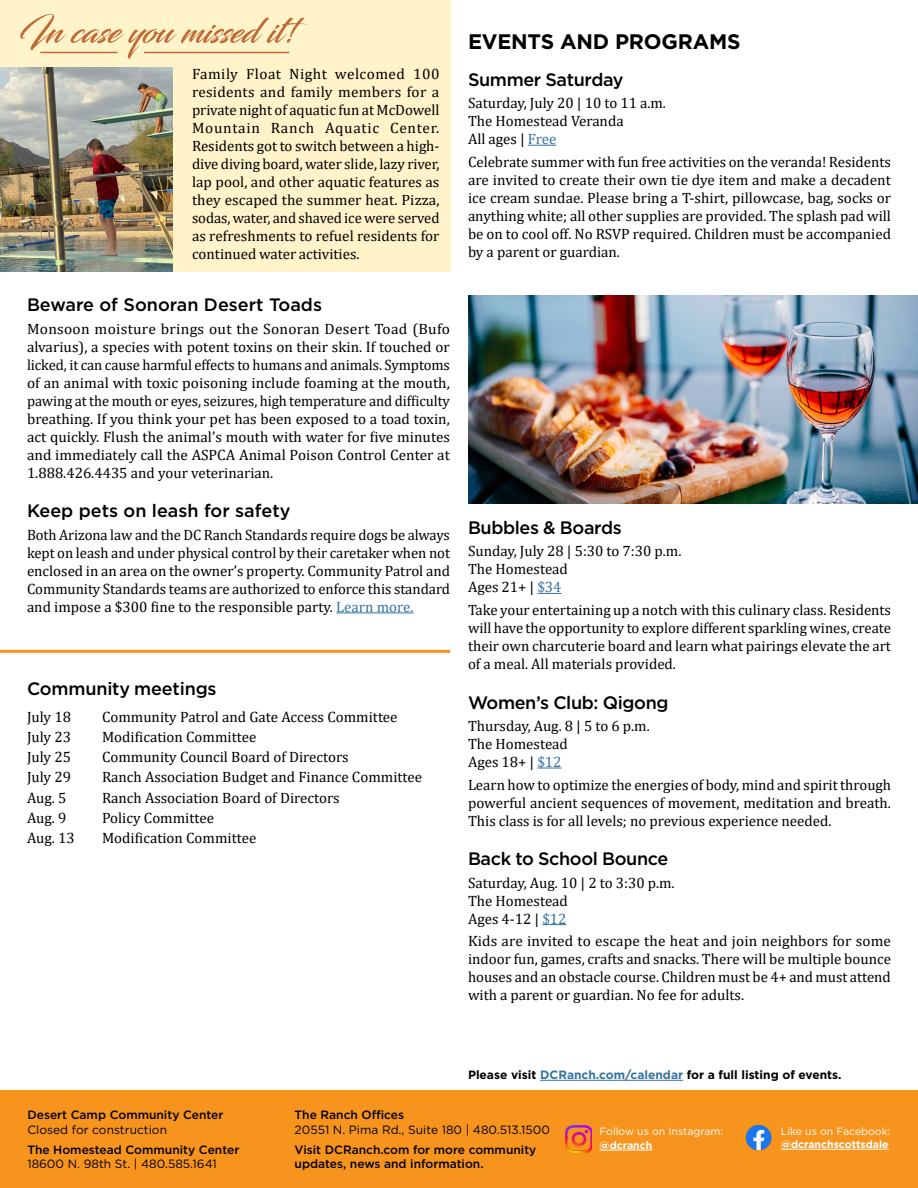
<style>
.page{position:relative;width:918px;height:1188px;background:#fff}
.page>*{position:absolute;margin:0;border:0;box-sizing:border-box;transform-origin:0 0}
.t1{font:700 21px "Gotham";letter-spacing:-.01em;color:#000}
.t2{font:500 18px "Gotham";letter-spacing:-.02em;color:#000}
.t3{font:500 18px "Gotham";color:#000}
.t4{font:15px/18px "Cambria";color:#000;text-align:justify}
.t5{font:500 12px/14.4px "Gotham";color:#000}
.t6{font:12px "Gotham";color:#000}
.t7{font:700 12px "Gotham";color:#000}
.t8{font:10.5px "Gotham";color:#fff}
.t9{font:700 10.5px "Gotham";color:#fff}
.s1{color:#3473a1}
</style>
<div class="page">
<svg style="left:528px;top:145px;width:28px;height:1px"></svg>
<svg style="left:537px;top:593px;width:25px;height:1px"></svg>
<svg style="left:537px;top:768px;width:25px;height:1px"></svg>
<svg style="left:542px;top:924px;width:25px;height:1px"></svg>
<hr style="left:0;top:650px;width:450px;height:3px;background:#f79421">
<div style="left:0;top:0;width:450px;height:272px;background:#fff3ca"></div>
<svg style="left:20px;top:14px;width:288px;height:45px"></svg>
<hr style="left:540px;top:1080px;width:143px;height:1px;background:#3473a1">
<img style="left:0;top:68px;width:172px;height:204px">
<hr style="left:336px;top:612px;width:78px;height:1px;background:#3473a1">
<img style="left:468px;top:296px;width:450px;height:208px">
<div style="left:0;top:1091px;width:918px;height:97px;background:#f7941e"></div>
<hr style="left:781px;top:1149px;width:108px;height:1px;background:#fff">
<hr style="left:600px;top:1150px;width:52px;height:1px;background:#fff">
<img style="left:565px;top:1125px;width:27px;height:27px">
<img style="left:746px;top:1125px;width:26px;height:26px">
<p class="t4" style="left:192px;top:65px;width:249px">Family Float Night welcomed 100 residents and family members for a private night of aquatic fun at McDowell Mountain Ranch Aquatic Center.<br>Residents got to switch between a high&shy;dive diving board, water slide, lazy river, lap pool, and other aquatic features as they escaped the summer heat. Pizza, sodas, water, and shaved ice were served as refreshments to refuel residents for continued water activities.</p>
<p class="t3" style="left:27px;top:293px;width:297px">Beware of Sonoran Desert Toads</p>
<p class="t4" style="left:27px;top:320px;width:425px">Monsoon moisture brings out the Sonoran Desert Toad (Bufo alvarius), a species with potent toxins on their skin. If touched or licked, it can cause harmful effects to humans and animals. Symptoms of an animal with toxic poisoning include foaming at the mouth, pawing at the mouth or eyes, seizures, high temperature and difficulty breathing. If you think your pet has been exposed to a toad toxin, act quickly. Flush the animal’s mouth with water for five minutes and immediately call the ASPCA Animal Poison Control Center at 1.888.426.4435 and your veterinarian.</p>
<p class="t3" style="left:27px;top:499px;width:265px">Keep pets on leash for safety</p>
<p class="t4" style="left:27px;top:526px;width:425px">Both Arizona law and the DC Ranch Standards require dogs be always kept on leash and under physical control by their caretaker when not enclosed in an area on the owner’s property. Community Patrol and Community Standards teams are authorized to enforce this standard and impose a $300 fine to the responsible party. <span class="s1">Learn more.</span></p>
<p class="t2" style="left:27px;top:677px;width:191px">Community meetings</p>
<p class="t4" style="left:27px;top:708px;width:46px">July 18</p>
<p class="t4" style="left:102px;top:708px;width:297px">Community Patrol and Gate Access Committee</p>
<p class="t4" style="left:27px;top:728px;width:46px">July 23</p>
<p class="t4" style="left:102px;top:728px;width:156px">Modification Committee</p>
<p class="t4" style="left:27px;top:748px;width:46px">July 25</p>
<p class="t4" style="left:102px;top:748px;width:248px">Community Council Board of Directors</p>
<p class="t4" style="left:27px;top:768px;width:46px">July 29</p>
<p class="t4" style="left:102px;top:768px;width:322px">Ranch Association Budget and Finance Committee</p>
<p class="t4" style="left:27px;top:789px;width:41px">Aug. 5</p>
<p class="t4" style="left:102px;top:789px;width:239px">Ranch Association Board of Directors</p>
<p class="t4" style="left:27px;top:809px;width:41px">Aug. 9</p>
<p class="t4" style="left:102px;top:809px;width:114px">Policy Committee</p>
<p class="t4" style="left:27px;top:829px;width:49px">Aug. 13</p>
<p class="t4" style="left:102px;top:829px;width:156px">Modification Committee</p>
<h1 class="t1" style="left:468px;top:28px;width:274px">EVENTS AND PROGRAMS</h1>
<p class="t2" style="left:468px;top:68px;width:157px">Summer Saturday</p>
<p class="t4" style="left:468px;top:94px;width:200px;text-align:left">Saturday, July 20 | 10 to 11 a.m.<br>The Homestead Veranda<br>All ages | <span class="s1">Free</span></p>
<p class="t4" style="left:468px;top:153px;width:425px">Celebrate summer with fun free activities on the veranda! Residents are invited to create their own tie dye item and make a decadent ice cream sundae. Please bring a T-shirt, pillowcase, bag, socks or anything white; all other supplies are provided. The splash pad will be on to cool off. No RSVP required. Children must be accompanied by a parent or guardian.</p>
<p class="t2" style="left:468px;top:516px;width:155px">Bubbles &amp; Boards</p>
<p class="t4" style="left:468px;top:542px;width:215px;text-align:left">Sunday, July 28 | 5:30 to 7:30 p.m.<br>The Homestead<br>Ages 21+ | <span class="s1">$34</span></p>
<p class="t4" style="left:468px;top:601px;width:425px">Take your entertaining up a notch with this culinary class. Residents will have the opportunity to explore different sparkling wines, create their own charcuterie board and learn what pairings elevate the art of a meal. All materials provided.</p>
<p class="t2" style="left:468px;top:690px;width:202px">Women’s Club: Qigong</p>
<p class="t4" style="left:468px;top:717px;width:183px;text-align:left">Thursday, Aug. 8 | 5 to 6 p.m.<br>The Homestead<br>Ages 18+ | <span class="s1">$12</span></p>
<p class="t4" style="left:468px;top:775px;width:425px">Learn how to optimize the energies of body, mind and spirit through powerful ancient sequences of movement, meditation and breath.<br>This class is for all levels; no previous experience needed.</p>
<p class="t2" style="left:468px;top:847px;width:202px">Back to School Bounce</p>
<p class="t4" style="left:468px;top:874px;width:208px;text-align:left">Saturday, Aug. 10 | 2 to 3:30 p.m.<br>The Homestead<br>Ages 4-12 | <span class="s1">$12</span></p>
<p class="t4" style="left:468px;top:932px;width:425px">Kids are invited to escape the heat and join neighbors for some indoor fun, games, crafts and snacks. There will be multiple bounce houses and an obstacle course. Children must be 4+ and must attend with a parent or guardian. No fee for adults.</p>
<p class="t7" style="left:468px;top:1067px;width:375px">Please visit <span class="s1">DCRanch.com/calendar</span> for a full listing of events.</p>
<p class="t5" style="left:27px;top:1108px;width:198px">Desert Camp Community Center</p>
<p class="t6" style="left:27px;top:1122px;width:141px">Closed for construction</p>
<p class="t5" style="left:27px;top:1142px;width:213px">The Homestead Community Center</p>
<p class="t6" style="left:27px;top:1156px;width:191px">18600 N. 98th St. | 480.585.1641</p>
<p class="t5" style="left:295px;top:1108px;width:111px">The Ranch Offices</p>
<p class="t6" style="left:295px;top:1122px;width:257px">20551 N. Pima Rd., Suite 180 | 480.513.1500</p>
<p class="t8" style="left:781px;top:1124px;width:111px">Like us on Facebook:</p>
<p class="t9" style="left:781px;top:1137px;width:109px">@dcranchscottsdale</p>
<p class="t8" style="left:600px;top:1125px;width:125px">Follow us on Instagram:</p>
<p class="t9" style="left:600px;top:1138px;width:54px">@dcranch</p>
<p class="t5" style="left:295px;top:1142px;width:243px">Visit DCRanch.com for more community updates, news and information.</p>
</div>
